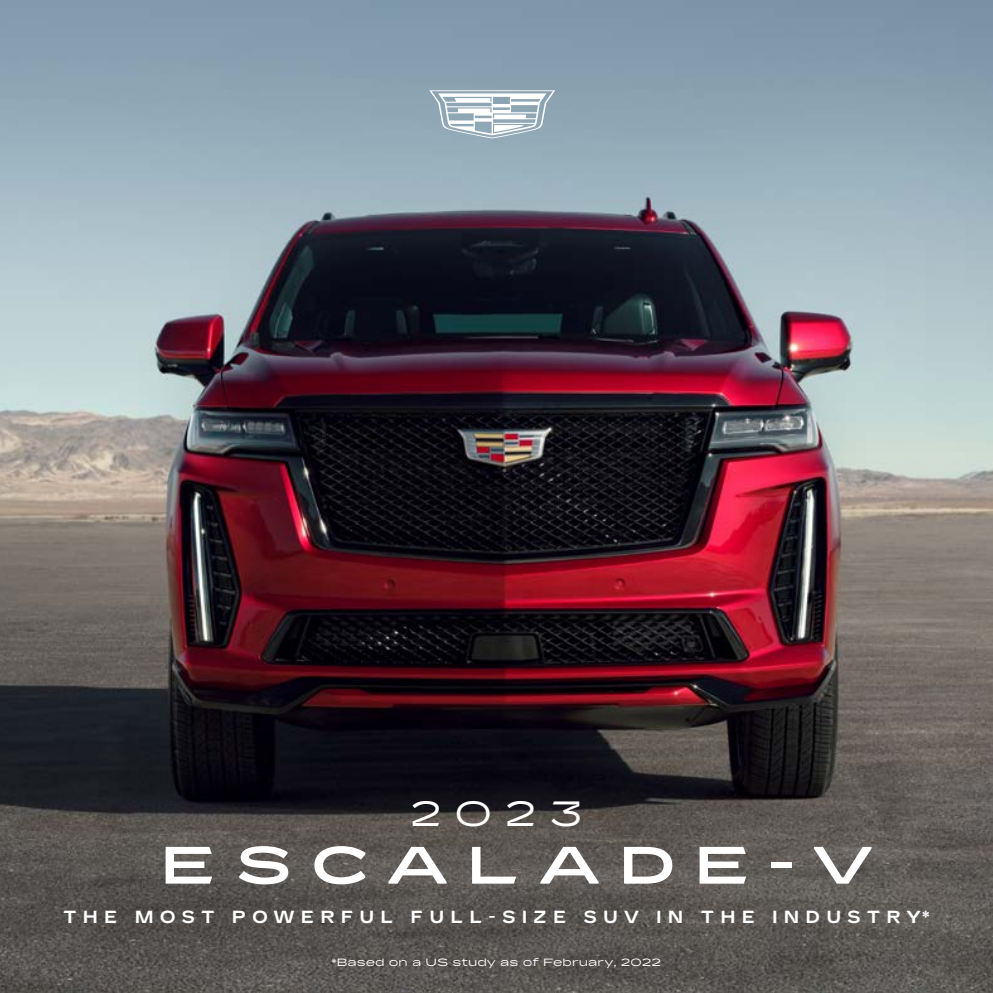
<style>
.page{position:relative;width:993px;height:993px;background:#fff}
.page>*{position:absolute;margin:0;border:0;box-sizing:border-box;transform-origin:0 0}
.t1{font:700 expanded 52.5px "Cadillac Gothic";letter-spacing:.35em;color:#fff}
.t2{font:expanded 35px "Cadillac Gothic";color:#fff}
.t3{font:700 17.5px "Cadillac Gothic";letter-spacing:.35em;color:#fff}
.t4{font:expanded 10.5px "Cadillac Gothic";color:#fff}
</style>
<div class="page">
<img style="left:0;top:0;width:992px;height:992px">
<svg style="left:429px;top:90px;width:126px;height:48px"></svg>
<h2 class="t2" style="left:409px;top:793px;width:175px">2023</h2>
<h1 class="t1" style="left:160px;top:834px;width:714px">ESCALADE-V</h1>
<p class="t3" style="left:63px;top:906px;width:867px">THE MOST POWERFUL FULL-SIZE SUV IN THE INDUSTRY*</p>
<p class="t4" style="left:331px;top:956px;width:331px">*Based on a US study as of February, 2022</p>
</div>
